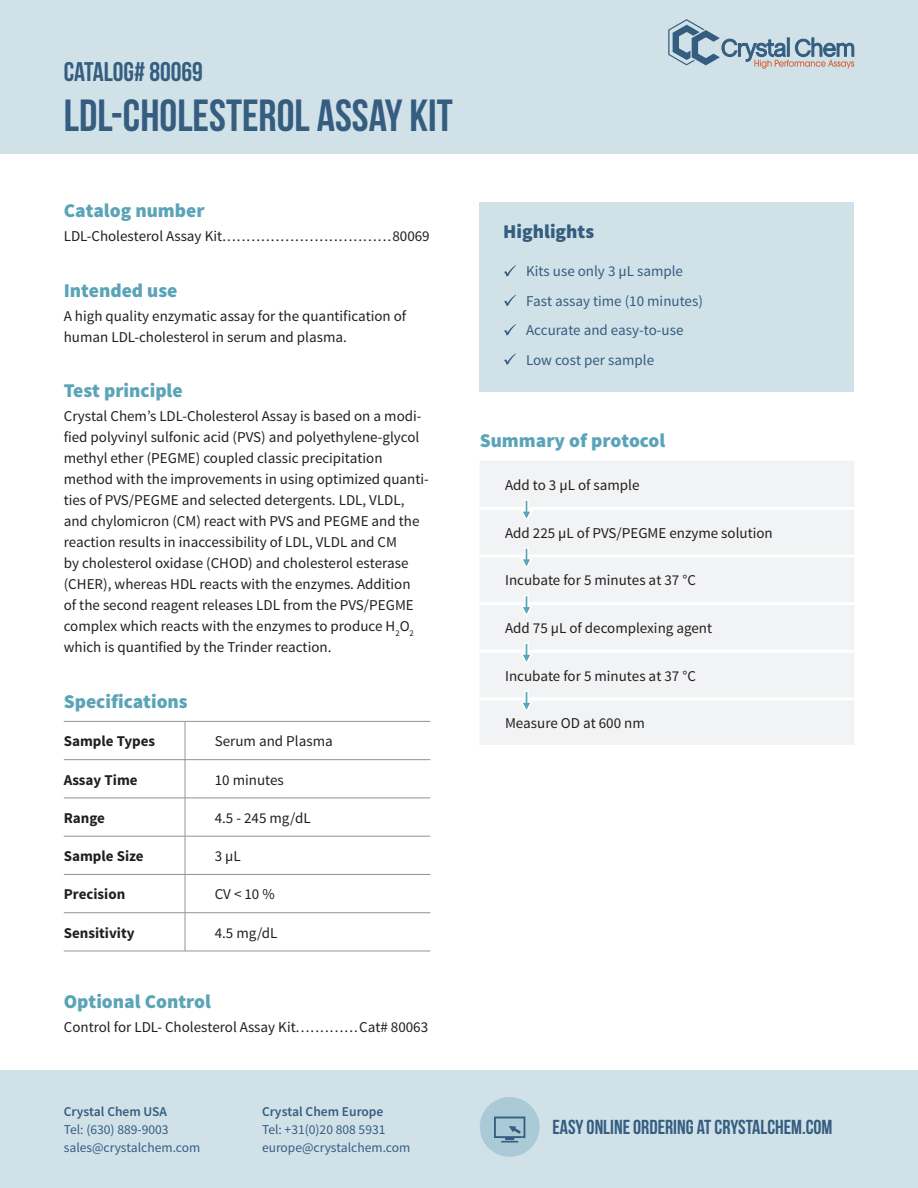
<style>
.page{position:relative;width:918px;height:1188px;background:#fff}
.page>*{position:absolute;margin:0;border:0;box-sizing:border-box;transform-origin:0 0}
.Contents_Bebas_Neue{font:45px "Bebas Neue";color:#345d80}
.Contents_Bebas_Neue-2{font:27px "Bebas Neue";color:#345d80}
.Contents_Bebas_Neue-3{font:20.25px "Bebas Neue";color:#345d80}
.Contents_Source_Sans{font:900 19.5px "Source Sans Pro";color:#5ba4b8}
.Contents_Source_Sans-2{font:900 19.5px "Source Sans Pro";color:#345d80}
.Contents_Source_Sans-3{font:15px/21px "Source Sans Pro";color:#231f20}
.Contents_Source_Sans-4{font:15px "Source Sans Pro";color:#345d80}
.Contents_Source_Sans-5{font:700 15px "Source Sans Pro";color:#231f20}
.Contents_Source_Sans-6{font:13.5px "Source Sans Pro";color:#345d80}
.Contents_Source_Sans-7{font:600 13.5px "Source Sans Pro";color:#345d80}
</style>
<div class="page">
<div style="left:480px;top:202px;width:374px;height:190px;background:#d1e1e8"></div>
<div style="left:0;top:0;width:918px;height:154px;background:#d1e1e8"></div>
<div style="left:0;top:1070px;width:918px;height:118px;background:#d1e1e8"></div>
<hr style="left:185px;top:721px;width:245px;height:1px;background:#929394">
<hr style="left:185px;top:759px;width:245px;height:1px;background:#929394">
<hr style="left:185px;top:798px;width:245px;height:1px;background:#929394">
<hr style="left:185px;top:836px;width:245px;height:1px;background:#929394">
<hr style="left:185px;top:874px;width:245px;height:1px;background:#929394">
<hr style="left:185px;top:912px;width:245px;height:1px;background:#929394">
<hr style="left:185px;top:951px;width:245px;height:1px;background:#929394">
<hr style="left:64px;top:721px;width:121px;height:1px;background:#929394">
<hr style="left:64px;top:759px;width:121px;height:1px;background:#929394">
<hr style="left:64px;top:798px;width:121px;height:1px;background:#929394">
<hr style="left:64px;top:836px;width:121px;height:1px;background:#929394">
<hr style="left:64px;top:874px;width:121px;height:1px;background:#929394">
<hr style="left:64px;top:912px;width:121px;height:1px;background:#929394">
<hr style="left:64px;top:951px;width:121px;height:1px;background:#929394">
<hr style="left:185px;top:722px;width:1px;height:37px;background:#929394">
<hr style="left:185px;top:760px;width:1px;height:38px;background:#929394">
<hr style="left:185px;top:798px;width:1px;height:38px;background:#929394">
<hr style="left:185px;top:836px;width:1px;height:38px;background:#929394">
<hr style="left:185px;top:875px;width:1px;height:38px;background:#929394">
<hr style="left:185px;top:913px;width:1px;height:38px;background:#929394">
<div style="left:480px;top:461px;width:374px;height:284px;background:#f2f3f4"></div>
<hr style="left:480px;top:507px;width:374px;height:3px;background:#fff">
<hr style="left:480px;top:554px;width:374px;height:3px;background:#fff">
<hr style="left:480px;top:602px;width:374px;height:3px;background:#fff">
<hr style="left:480px;top:650px;width:374px;height:3px;background:#fff">
<hr style="left:480px;top:697px;width:374px;height:3px;background:#fff">
<svg style="left:504px;top:265px;width:12px;height:12px"></svg>
<svg style="left:504px;top:295px;width:12px;height:11px"></svg>
<svg style="left:519px;top:498px;width:15px;height:25px"></svg>
<svg style="left:519px;top:546px;width:15px;height:25px"></svg>
<svg style="left:519px;top:594px;width:15px;height:25px"></svg>
<svg style="left:519px;top:642px;width:15px;height:25px"></svg>
<div style="left:480px;top:1097px;width:60px;height:60px;background:#a9cad6;border-radius:50%"></div>
<svg style="left:494px;top:1117px;width:31px;height:26px"></svg>
<svg style="left:504px;top:324px;width:12px;height:12px"></svg>
<svg style="left:504px;top:353px;width:12px;height:12px"></svg>
<svg style="left:519px;top:690px;width:15px;height:25px"></svg>
<svg style="left:668px;top:19px;width:186px;height:50px"></svg>
<p class="Contents_Bebas_Neue-2" style="left:64px;top:57px;width:141px">CATALOG# 80069</p>
<p class="Contents_Bebas_Neue" style="left:64px;top:91px;width:391px">LDL-CHOLESTEROL ASSAY KIT</p>
<p class="Contents_Source_Sans" style="left:64px;top:198px;width:142px">Catalog number</p>
<p class="Contents_Source_Sans-3" style="left:64px;top:226px;width:367px">LDL-Cholesterol Assay Kit...................................80069</p>
<p class="Contents_Source_Sans" style="left:64px;top:278px;width:115px">Intended use</p>
<p class="Contents_Source_Sans-3" style="left:64px;top:306px;width:344px">A high quality enzymatic assay for the quantification of human LDL-cholesterol in serum and plasma.</p>
<p class="Contents_Source_Sans" style="left:64px;top:378px;width:120px">Test principle</p>
<p class="Contents_Source_Sans-3" style="left:64px;top:406px;width:367px">Crystal Chem’s LDL-Cholesterol Assay is based on a modi&shy;fied polyvinyl sulfonic acid (PVS) and polyethylene-glycol methyl ether (PEGME) coupled classic precipitation method with the improvements in using optimized quanti&shy;ties of PVS/PEGME and selected detergents. LDL, VLDL, and chylomicron (CM) react with PVS and PEGME and the reaction results in inaccessibility of LDL, VLDL and CM<br>by cholesterol oxidase (CHOD) and cholesterol esterase (CHER), whereas HDL reacts with the enzymes. Addition<br>of the second reagent releases LDL from the PVS/PEGME complex which reacts with the enzymes to produce H<sub>2</sub>O<sub>2 </sub>which is quantified by the Trinder reaction.</p>
<p class="Contents_Source_Sans" style="left:64px;top:689px;width:126px">Specifications</p>
<p class="Contents_Source_Sans-5" style="left:64px;top:732px;width:93px">Sample Types</p>
<p class="Contents_Source_Sans-3" style="left:215px;top:731px;width:120px">Serum and Plasma</p>
<p class="Contents_Source_Sans-5" style="left:64px;top:770px;width:75px">Assay Time</p>
<p class="Contents_Source_Sans-3" style="left:215px;top:769px;width:71px">10 minutes</p>
<p class="Contents_Source_Sans-5" style="left:64px;top:808px;width:43px">Range</p>
<p class="Contents_Source_Sans-3" style="left:215px;top:808px;width:97px">4.5 - 245 mg/dL</p>
<p class="Contents_Source_Sans-5" style="left:64px;top:846px;width:81px">Sample Size</p>
<p class="Contents_Source_Sans-3" style="left:215px;top:846px;width:28px">3 µL</p>
<p class="Contents_Source_Sans-5" style="left:64px;top:885px;width:63px">Precision</p>
<p class="Contents_Source_Sans-3" style="left:215px;top:884px;width:62px">CV &lt; 10 %</p>
<p class="Contents_Source_Sans-5" style="left:64px;top:923px;width:72px">Sensitivity</p>
<p class="Contents_Source_Sans-3" style="left:215px;top:922px;width:64px">4.5 mg/dL</p>
<p class="Contents_Source_Sans" style="left:64px;top:989px;width:149px">Optional Control</p>
<p class="Contents_Source_Sans-3" style="left:64px;top:1017px;width:366px">Control for LDL- Cholesterol Assay Kit.............Cat# 80063</p>
<p class="Contents_Source_Sans-7" style="left:64px;top:1103px;width:105px">Crystal Chem USA</p>
<p class="Contents_Source_Sans-6" style="left:64px;top:1122px;width:106px">Tel: (630) 889-9003</p>
<p class="Contents_Source_Sans-6" style="left:64px;top:1140px;width:138px">sales@crystalchem.com</p>
<p class="Contents_Source_Sans-7" style="left:262px;top:1103px;width:123px">Crystal Chem Europe</p>
<p class="Contents_Source_Sans-6" style="left:262px;top:1122px;width:125px">Tel: +31(0)20 808 5931</p>
<p class="Contents_Source_Sans-6" style="left:262px;top:1140px;width:150px">europe@crystalchem.com</p>
<p class="Contents_Source_Sans-2" style="left:503px;top:219px;width:92px">Highlights</p>
<p class="Contents_Source_Sans-4" style="left:526px;top:262px;width:158px">Kits use only 3 µL sample</p>
<p class="Contents_Source_Sans-4" style="left:526px;top:291px;width:178px">Fast assay time (10 minutes)</p>
<p class="Contents_Source_Sans-4" style="left:526px;top:321px;width:159px">Accurate and easy-to-use</p>
<p class="Contents_Source_Sans-4" style="left:526px;top:350px;width:130px">Low cost per sample</p>
<p class="Contents_Source_Sans" style="left:480px;top:428px;width:187px">Summary of protocol</p>
<p class="Contents_Source_Sans-3" style="left:505px;top:475px;width:136px">Add to 3 µL of sample</p>
<p class="Contents_Source_Sans-3" style="left:505px;top:523px;width:269px">Add 225 µL of PVS/PEGME enzyme solution</p>
<p class="Contents_Source_Sans-3" style="left:505px;top:570px;width:192px">Incubate for 5 minutes at 37 °C</p>
<p class="Contents_Source_Sans-3" style="left:505px;top:618px;width:209px">Add 75 µL of decomplexing agent</p>
<p class="Contents_Source_Sans-3" style="left:505px;top:665px;width:192px">Incubate for 5 minutes at 37 °C</p>
<p class="Contents_Source_Sans-3" style="left:505px;top:713px;width:141px">Measure OD at 600 nm</p>
<p class="Contents_Bebas_Neue-3" style="left:552px;top:1116px;width:282px">EASY ONLINE ORDERING AT CRYSTALCHEM.COM</p>
</div>
